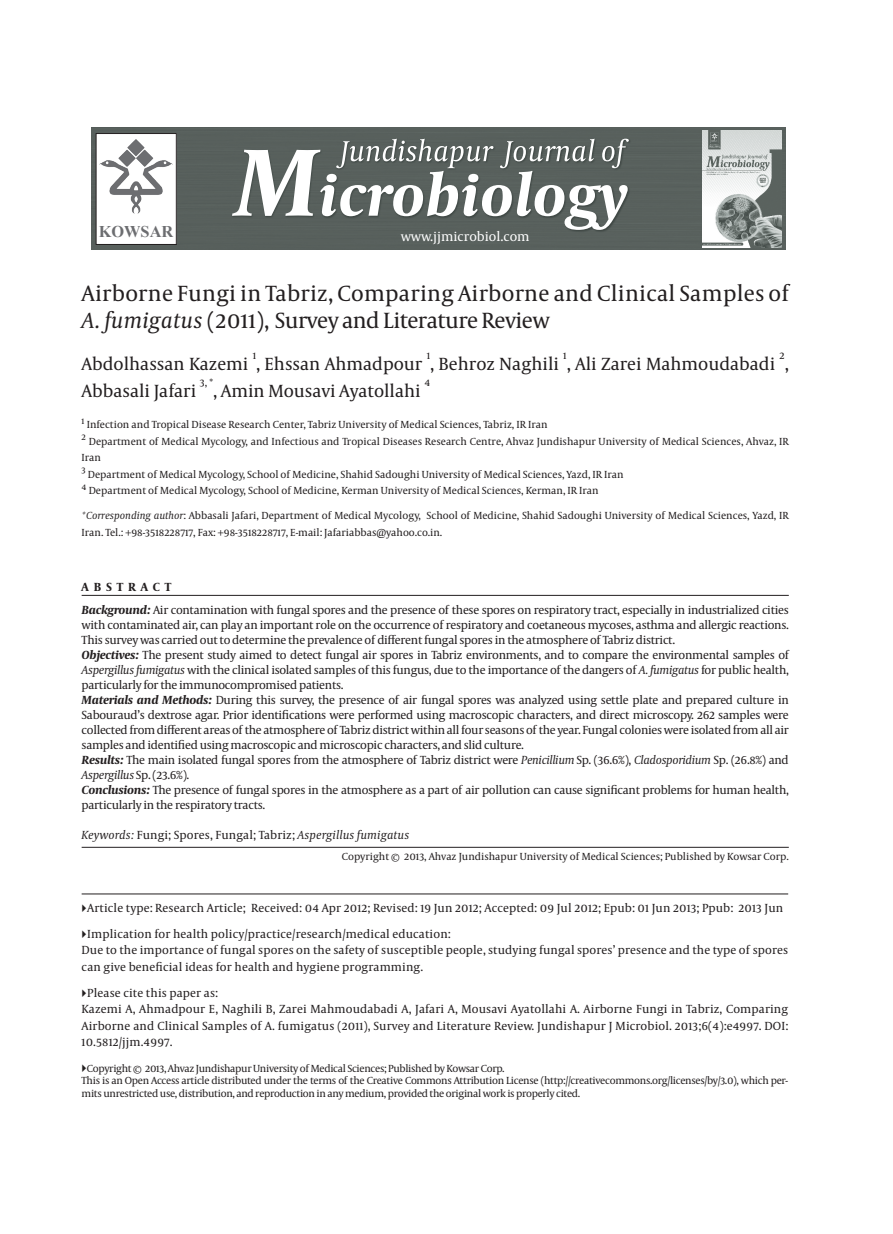
<style>
.page{position:relative;width:893px;height:1234px;background:#fff}
.page>*{position:absolute;margin:0;border:0;box-sizing:border-box;transform-origin:0 0}
.h-title{font:22.5px/27px "Capitolium News";letter-spacing:.01em;color:#231f20}
.h-contrib{font:18px "Capitolium News";color:#231f20}
.t1{font:700 16.35px "Times New Roman";color:#6c6d70}
.t2{font:13.35px "Capitolium News";color:#fff}
.abs-content{font:12px/15px "Capitolium News";letter-spacing:-.025em;color:#231f20;text-align:justify}
.footnote{font:12px/16.5px "Capitolium News";letter-spacing:.01em;color:#231f20}
.article-info{font:12px "Capitolium News";letter-spacing:.01em;color:#231f20}
.fn-title{font:12px "Capitolium News";letter-spacing:.01em;color:#231f20}
.keywords{font:italic 12px "Capitolium News";letter-spacing:.01em;color:#231f20}
.abs-title{font:700 12px "Capitolium News";letter-spacing:.4em;color:#231f20}
.h-aff{font:10.5px/16.5px "Capitolium News";color:#231f20}
.h-footer{font:10.5px/12.8px "Capitolium News";letter-spacing:-.03em;color:#231f20}
.corresp{font:10.5px/16.5px "Capitolium News";color:#231f20}
.copyright{font:10.5px "Capitolium News";color:#231f20}
.h-contrib-2{font:10.5px "Capitolium News";color:#231f20}
.s1{font-style:italic}
.s2{font-weight:700;font-style:italic}
.s3{font-style:normal}
</style>
<div class="page">
<img style="left:91px;top:128px;width:695px;height:122px">
<img style="left:702px;top:130px;width:80px;height:117px">
<div style="left:96px;top:134px;width:80px;height:110px;background:#fff"></div>
<img style="left:99px;top:139px;width:74px;height:75px">
<div style="left:96px;top:133px;width:81px;height:112px;border:1px solid #231f20"></div>
<hr style="left:82px;top:595px;width:707px;height:1px;background:#231f20">
<hr style="left:82px;top:846px;width:707px;height:1px;background:#231f20">
<hr style="left:82px;top:893px;width:706px;height:1px;background:#231f20">
<h3 class="t1" style="left:99px;top:220px;width:76px">KOWSAR</h3>
<p class="t2" style="left:401px;top:229px;width:130px">www.jjmicrobiol.com</p>
<p class="h-title" style="left:82px;top:279px;width:709px">Airborne Fungi in Tabriz, Comparing Airborne and Clinical Samples of<br><span class="s1">A. fumigatus</span> (2011), Survey and Literature Review</p>
<p class="h-contrib" style="left:82px;top:353px;width:695px">Abdolhassan Kazemi , Ehssan Ahmadpour , Behroz Naghili , Ali Zarei Mahmoudabadi</p>
<p class="h-contrib-2" style="left:253px;top:349px;width:5px">1</p>
<p class="h-contrib-2" style="left:427px;top:349px;width:5px">1</p>
<p class="h-contrib-2" style="left:563px;top:349px;width:5px">1</p>
<p class="h-contrib-2" style="left:779px;top:349px;width:7px">2</p>
<p class="h-contrib" style="left:785px;top:353px;width:6px">,</p>
<p class="h-contrib" style="left:82px;top:380px;width:116px">Abbasali Jafari</p>
<p class="h-contrib-2" style="left:200px;top:376px;width:15px">3, *</p>
<p class="h-contrib" style="left:213px;top:380px;width:209px">, Amin Mousavi Ayatollahi</p>
<p class="h-contrib-2" style="left:424px;top:376px;width:7px">4</p>
<p class="h-aff" style="left:82px;top:416px;width:467px"><sup>1</sup> Infection and Tropical Disease Research Center, Tabriz University of Medical Sciences, Tabriz, IR Iran</p>
<p class="h-aff" style="left:82px;top:433px;width:709px"><sup>2</sup> Department of Medical Mycology, and Infectious and Tropical Diseases Research Centre, Ahvaz Jundishapur University of Medical Sciences, Ahvaz, IR<br>Iran</p>
<p class="h-aff" style="left:82px;top:466px;width:544px"><sup>3</sup> Department of Medical Mycology, School of Medicine, Shahid Sadoughi University of Medical Sciences, Yazd, IR Iran</p>
<p class="h-aff" style="left:82px;top:482px;width:519px"><sup>4</sup> Department of Medical Mycology, School of Medicine, Kerman University of Medical Sciences, Kerman, IR Iran</p>
<p class="corresp" style="left:82px;top:507px;width:709px"><span class="s1">*Corresponding author</span>: Abbasali Jafari, Department of Medical Mycology, School of Medicine, Shahid Sadoughi University of Medical Sciences, Yazd, IR<br>Iran. Tel.: +98-3518228717, Fax: +98-3518228717, E-mail: Jafariabbas@yahoo.co.in.</p>
<p class="abs-title" style="left:82px;top:579px;width:91px">ABSTRACT</p>
<p class="abs-content" style="left:82px;top:602px;width:709px"><span class="s2">Background:</span> Air contamination with fungal spores and the presence of these spores on respiratory tract, especially in industrialized cities with contaminated air, can play an important role on the occurrence of respiratory and coetaneous mycoses, asthma and allergic reactions.<br>This survey was carried out to determine the prevalence of different fungal spores in the atmosphere of Tabriz district.</p>
<p class="abs-content" style="left:82px;top:647px;width:709px"><span class="s2">Objectives:</span> The present study aimed to detect fungal air spores in Tabriz environments, and to compare the environmental samples of <span class="s1">Aspergillus fumigatus</span> with the clinical isolated samples of this fungus, due to the importance of the dangers of <span class="s1">A. fumigatus</span> for public health, particularly for the immunocompromised patients.</p>
<p class="abs-content" style="left:82px;top:692px;width:709px"><span class="s2">Materials and Methods:</span> During this survey, the presence of air fungal spores was analyzed using settle plate and prepared culture in Sabouraud’s dextrose agar. Prior identifications were performed using macroscopic characters, and direct microscopy. 262 samples were collected from different areas of the atmosphere of Tabriz district within all four seasons of the year. Fungal colonies were isolated from all air samples and identified using macroscopic and microscopic characters, and slid culture.</p>
<p class="abs-content" style="left:82px;top:752px;width:709px"><span class="s2">Results:</span> The main isolated fungal spores from the atmosphere of Tabriz district were <span class="s1">Penicillium</span> Sp. (36.6%), <span class="s1">Cladosporidium</span> Sp. (26.8%) and<br><span class="s1">Aspergillus</span> Sp. (23.6%).</p>
<p class="abs-content" style="left:82px;top:782px;width:709px"><span class="s2">Conclusions:</span> The presence of fungal spores in the atmosphere as a part of air pollution can cause significant problems for human health, particularly in the respiratory tracts.</p>
<p class="keywords" style="left:82px;top:828px;width:329px">Keywords: <span class="s3">Fungi; Spores, Fungal; Tabriz;</span> Aspergillus fumigatus</p>
<p class="copyright" style="left:342px;top:850px;width:449px">Copyright © 2013, Ahvaz Jundishapur University of Medical Sciences; Published by Kowsar Corp.</p>
<p class="article-info" style="left:87px;top:900px;width:697px">Article type: Research Article; Received: 04 Apr 2012; Revised: 19 Jun 2012; Accepted: 09 Jul 2012; Epub: 01 Jun 2013; Ppub: 2013 Jun</p>
<p class="fn-title" style="left:87px;top:926px;width:365px">Implication for health policy/practice/research/medical education:</p>
<p class="footnote" style="left:82px;top:941px;width:708px">Due to the importance of fungal spores on the safety of susceptible people, studying fungal spores’ presence and the type of spores can give beneficial ideas for health and hygiene programming.</p>
<p class="fn-title" style="left:87px;top:985px;width:132px">Please cite this paper as:</p>
<p class="footnote" style="left:82px;top:1000px;width:708px;text-align:justify">Kazemi A, Ahmadpour E, Naghili B, Zarei Mahmoudabadi A, Jafari A, Mousavi Ayatollahi A. Airborne Fungi in Tabriz, Comparing Airborne and Clinical Samples of A. fumigatus (2011), Survey and Literature Review. Jundishapur J Microbiol. 2013;6(4):e4997. DOI:<br>10.5812/jjm.4997.</p>
<p class="h-footer" style="left:87px;top:1061px;width:419px">Copyright © 2013, Ahvaz Jundishapur University of Medical Sciences; Published by Kowsar Corp.</p>
<p class="h-footer" style="left:82px;top:1074px;width:708px">This is an Open Access article distributed under the terms of the Creative Commons Attribution License (http://creativecommons.org/licenses/by/3.0), which per&shy;mits unrestricted use, distribution, and reproduction in any medium, provided the original work is properly cited.</p>
</div>
